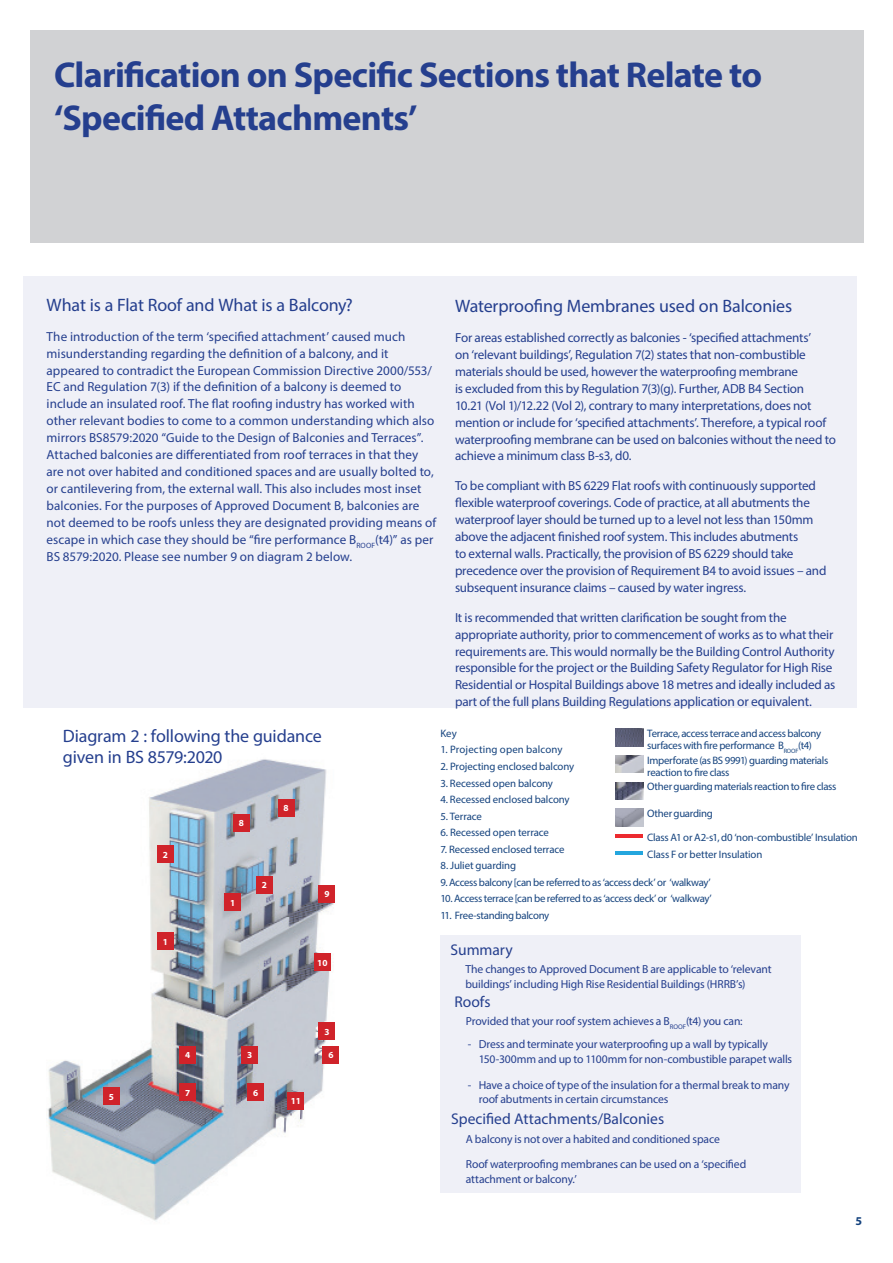
<style>
.page{position:relative;width:893px;height:1263px;background:#fff}
.page>*{position:absolute;margin:0;border:0;box-sizing:border-box;transform-origin:0 0}
.t1{font:700 36px/43.2px "Myriad Pro";letter-spacing:-.02em;color:#253f8e}
.t2{font:18px/21px "Myriad Pro";letter-spacing:-.01em;color:#253f8e}
.t3{font:15.6px "Myriad Pro";color:#253f8e}
.t4{font:13.2px/17px "Myriad Pro";letter-spacing:-.01em;color:#253f8e}
.t5{font:700 12px "Myriad Pro";color:#15437e}
.t6{font:11.7px/14.7px "Myriad Pro";letter-spacing:-.01em;color:#253f8e}
.Body_text_NEW{font:10.8px/12.1px "Myriad Pro";letter-spacing:-.025em;color:#15437e}
.Body_text_NEW-2{font:10.8px "Myriad Pro";letter-spacing:-.005em;color:#15437e}
.Body_text_NEW-3{font:10.8px "Myriad Pro";letter-spacing:.015em;color:#15437e}
.t7{font:700 9.3px "Myriad Pro";color:#fff}
.s1{font-size:13.5px}
</style>
<div class="page">
<div style="left:440px;top:935px;width:360px;height:258px;background:#eff0f7"></div>
<div style="left:23px;top:276px;width:834px;height:432px;background:#eff0f7"></div>
<div style="left:30px;top:30px;width:833px;height:212px;background:#d1d2d4"></div>
<img style="left:48px;top:759px;width:291px;height:462px">
<div style="left:157px;top:933px;width:17px;height:17px;background:#d0232a"></div>
<div style="left:157px;top:846px;width:17px;height:17px;background:#d0232a"></div>
<div style="left:179px;top:1046px;width:17px;height:17px;background:#d0232a"></div>
<div style="left:103px;top:1087px;width:17px;height:18px;background:#d0232a"></div>
<div style="left:322px;top:1046px;width:17px;height:17px;background:#d0232a"></div>
<div style="left:179px;top:1084px;width:17px;height:17px;background:#d0232a"></div>
<div style="left:233px;top:814px;width:17px;height:17px;background:#d0232a"></div>
<div style="left:318px;top:885px;width:17px;height:17px;background:#d0232a"></div>
<div style="left:314px;top:954px;width:17px;height:17px;background:#d0232a"></div>
<div style="left:241px;top:1046px;width:17px;height:17px;background:#d0232a"></div>
<div style="left:247px;top:1084px;width:17px;height:17px;background:#d0232a"></div>
<div style="left:224px;top:893px;width:17px;height:18px;background:#d0232a"></div>
<div style="left:256px;top:876px;width:17px;height:17px;background:#d0232a"></div>
<div style="left:318px;top:1023px;width:17px;height:17px;background:#d0232a"></div>
<div style="left:287px;top:1092px;width:17px;height:17px;background:#d0232a"></div>
<div style="left:277px;top:799px;width:17px;height:17px;background:#d0232a"></div>
<img style="left:615px;top:729px;width:28px;height:17px">
<img style="left:615px;top:755px;width:28px;height:18px">
<img style="left:615px;top:782px;width:28px;height:18px">
<img style="left:615px;top:809px;width:28px;height:17px">
<hr style="left:615px;top:834px;width:28px;height:4px;background:#ec2a2f">
<hr style="left:615px;top:851px;width:28px;height:4px;background:#24a6de">
<p class="t1" style="left:54px;top:52px;width:710px">Clarification on Specific Sections that Relate to ‘Specified Attachments’</p>
<p class="t2" style="left:47px;top:294px;width:308px">What is a Flat Roof and What is a Balcony?</p>
<p class="t4" style="left:47px;top:327px;width:391px">The introduction of the term ‘specified attachment’ caused much misunderstanding regarding the definition of a balcony, and it appeared to contradict the European Commission Directive 2000/553/ EC and Regulation 7(3) if the definition of a balcony is deemed to include an insulated roof. The flat roofing industry has worked with other relevant bodies to come to a common understanding which also mirrors BS8579:2020 “Guide to the Design of Balconies and Terraces”.<br>Attached balconies are differentiated from roof terraces in that they are not over habited and conditioned spaces and are usually bolted to, or cantilevering from, the external wall. This also includes most inset balconies. For the purposes of Approved Document B, balconies are not deemed to be roofs unless they are designated providing means of escape in which case they should be “fire performance B<sub>ROOF</sub>(t4)” as per BS 8579:2020. Please see number 9 on diagram 2 below.</p>
<p class="t2" style="left:455px;top:295px;width:339px">Waterproofing Membranes used on Balconies</p>
<p class="t4" style="left:455px;top:329px;width:382px">For areas established correctly as balconies - ‘specified attachments’<br>on ‘relevant buildings’, Regulation 7(2) states that non-combustible materials should be used, however the waterproofing membrane<br>is excluded from this by Regulation 7(3)(g). Further, ADB B4 Section<br>10.21 (Vol 1)/12.22 (Vol 2), contrary to many interpretations, does not mention or include for ‘specified attachments’. Therefore, a typical roof waterproofing membrane can be used on balconies without the need to achieve a minimum class B-s3, d0.</p>
<p class="t4" style="left:455px;top:477px;width:373px">To be compliant with BS 6229 Flat roofs with continuously supported flexible waterproof coverings. Code of practice, at all abutments the waterproof layer should be turned up to a level not less than 150mm above the adjacent finished roof system. This includes abutments<br>to external walls. Practically, the provision of BS 6229 should take precedence over the provision of Requirement B4 to avoid issues – and subsequent insurance claims – caused by water ingress.</p>
<p class="t4" style="left:455px;top:608px;width:382px">It is recommended that written clarification be sought from the appropriate authority, prior to commencement of works as to what their requirements are. This would normally be the Building Control Authority responsible for the project or the Building Safety Regulator for High Rise Residential or Hospital Buildings above 18 metres and ideally included as part of the full plans Building Regulations <span class="s1">application or equivalent.</span></p>
<p class="t2" style="left:63px;top:725px;width:260px">Diagram 2 : following the guidance given in BS 8579:2020</p>
<p class="t7" style="left:109px;top:1090px;width:7px">5</p>
<p class="t7" style="left:163px;top:849px;width:7px">2</p>
<p class="t7" style="left:163px;top:936px;width:7px">1</p>
<p class="t7" style="left:185px;top:1049px;width:7px">4</p>
<p class="t7" style="left:185px;top:1086px;width:7px">7</p>
<p class="t7" style="left:239px;top:817px;width:7px">8</p>
<p class="t7" style="left:283px;top:802px;width:7px">8</p>
<p class="t7" style="left:230px;top:896px;width:7px">1</p>
<p class="t7" style="left:262px;top:879px;width:7px">2</p>
<p class="t7" style="left:324px;top:888px;width:7px">9</p>
<p class="t7" style="left:317px;top:957px;width:12px">10</p>
<p class="t7" style="left:247px;top:1049px;width:7px">3</p>
<p class="t7" style="left:253px;top:1086px;width:7px">6</p>
<p class="t7" style="left:291px;top:1095px;width:12px">11</p>
<p class="t7" style="left:324px;top:1025px;width:7px">3</p>
<p class="t7" style="left:328px;top:1049px;width:7px">6</p>
<p class="Body_text_NEW" style="left:647px;top:727px;width:175px">Terrace, access terrace and access balcony surfaces with fire performance B<sub>ROOF</sub>(t4)</p>
<p class="Body_text_NEW" style="left:647px;top:754px;width:183px">Imperforate (as BS 9991) guarding materials reaction to fire class</p>
<p class="Body_text_NEW" style="left:647px;top:780px;width:191px">Other guarding materials reaction to fire class</p>
<p class="Body_text_NEW" style="left:647px;top:807px;width:67px">Other guarding</p>
<p class="Body_text_NEW" style="left:440px;top:727px;width:18px">Key</p>
<p class="Body_text_NEW-3" style="left:440px;top:743px;width:124px">1. Projecting open balcony</p>
<p class="Body_text_NEW-2" style="left:440px;top:760px;width:135px">2. Projecting enclosed balcony</p>
<p class="Body_text_NEW-2" style="left:440px;top:776px;width:114px">3. Recessed open balcony</p>
<p class="Body_text_NEW-2" style="left:440px;top:793px;width:131px">4. Recessed enclosed balcony</p>
<p class="Body_text_NEW-2" style="left:440px;top:809px;width:43px">5. Terrace</p>
<p class="Body_text_NEW-2" style="left:440px;top:826px;width:110px">6. Recessed open terrace</p>
<p class="Body_text_NEW-2" style="left:440px;top:842px;width:126px">7. Recessed enclosed terrace</p>
<p class="Body_text_NEW" style="left:440px;top:859px;width:77px">8. Juliet guarding</p>
<p class="Body_text_NEW" style="left:440px;top:876px;width:272px">9. Access balcony [can be referred to as ‘access deck’ or ‘walkway’</p>
<p class="Body_text_NEW" style="left:440px;top:892px;width:273px">10. Access terrace [can be referred to as ‘access deck’ or ‘walkway’</p>
<p class="Body_text_NEW" style="left:440px;top:909px;width:110px">11. Free-standing balcony</p>
<p class="Body_text_NEW" style="left:647px;top:831px;width:212px">Class A1 or A2-s1, d0 ‘non-combustible’ Insulation</p>
<p class="Body_text_NEW" style="left:647px;top:848px;width:117px">Class F or better Insulation</p>
<p class="t3" style="left:451px;top:940px;width:64px">Summary</p>
<p class="t6" style="left:465px;top:961px;width:308px">The changes to Approved Document B are applicable to ‘relevant buildings’ including High Rise Residential Buildings (HRRB’s)</p>
<p class="t3" style="left:454px;top:992px;width:38px">Roofs</p>
<p class="t6" style="left:466px;top:1014px;width:278px">Provided that your roof system achieves a B<sub>ROOF</sub>(t4) you can:</p>
<p class="t6" style="left:479px;top:1037px;width:315px;text-indent:-11px">- Dress and terminate your waterproofing up a wall by typically<br>150-300mm and up to 1100mm for non-combustible parapet walls</p>
<p class="t6" style="left:479px;top:1077px;width:312px;text-indent:-11px">- Have a choice of type of the insulation for a thermal break to many roof abutments in certain circumstances</p>
<p class="t3" style="left:451px;top:1109px;width:215px">Specified Attachments/Balconies</p>
<p class="t6" style="left:466px;top:1131px;width:256px">A balcony is not over a habited and conditioned space</p>
<p class="t6" style="left:466px;top:1157px;width:282px">Roof waterproofing membranes can be used on a ‘specified attachment or balcony.’</p>
<p class="t5" style="left:855px;top:1213px;width:8px">5</p>
</div>
